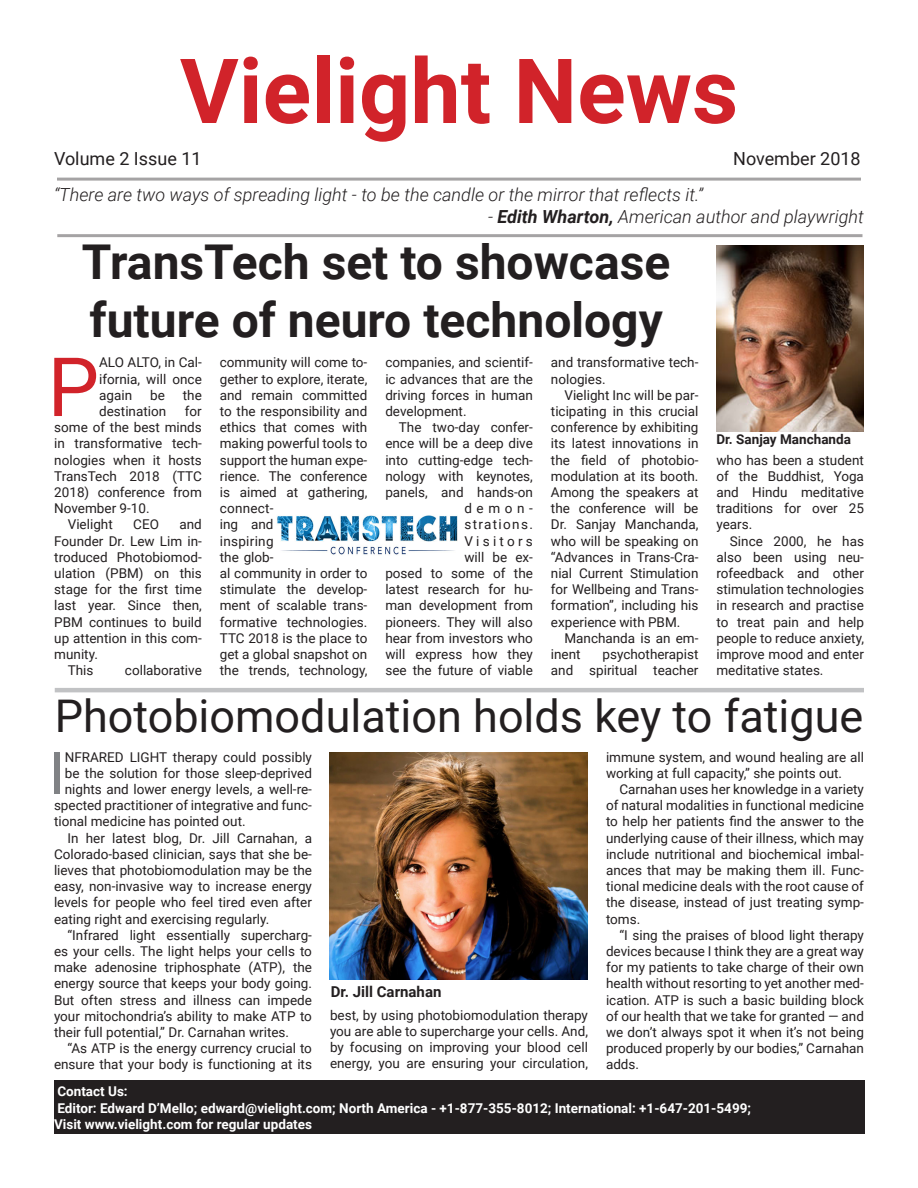
<style>
.page{position:relative;width:918px;height:1188px;background:#fff}
.page>*{position:absolute;margin:0;border:0;box-sizing:border-box;transform-origin:0 0}
.t1{font:700 90px "Roboto";color:#d1232a}
.t2{font:81.9px "Roboto";color:#d1232a}
.t3{font:59.1px "Roboto";color:#808285}
.t4{font:700 48px/57.6px "Roboto";color:#231f20}
.t5{font:45px "Roboto";color:#231f20}
.t6{font:italic 300 18px "Roboto";color:#231f20}
.t7{font:18px "Roboto";color:#231f20}
.t8{font:700 15px "Roboto";color:#231f20}
.t9{font:13.5px/16.2px "Roboto";color:#231f20;text-align:justify}
.t10{font:700 13.5px "Roboto";color:#fff}
.t11{font:700 13.5px "Roboto";color:#231f20}
.s1{font-weight:700}
</style>
<div class="page">
<hr style="left:57px;top:178px;width:804px;height:3px;background:#231f20">
<hr style="left:57px;top:234px;width:805px;height:3px;background:#231f20">
<div style="left:54px;top:1080px;width:810px;height:54px;background:#231f20"></div>
<hr style="left:55px;top:688px;width:809px;height:4px;background:#c1c2c4">
<img style="left:329px;top:753px;width:259px;height:226px">
<img style="left:716px;top:246px;width:148px;height:186px">
<img style="left:277px;top:515px;width:181px;height:40px">
<p class="t1" style="left:180px;top:28px;width:560px">Vielight News</p>
<p class="t7" style="left:54px;top:146px;width:149px">Volume 2 Issue 11</p>
<p class="t7" style="left:733px;top:146px;width:129px">November 2018</p>
<p class="t6" style="left:54px;top:182px;width:651px">“There are two ways of spreading light - to be the candle or the mirror that reflects it.”</p>
<p class="t6" style="left:488px;top:204px;width:377px">- <span class="s1">Edith Wharton,</span> American author and playwright</p>
<p class="t4" style="left:82px;top:231px;width:590px">TransTech set to showcase future of neuro technology</p>
<p class="t2" style="left:48px;top:330px;width:53px">P</p>
<p class="t9" style="left:99px;top:354px;width:104px">ALO ALTO, in Cal&shy;ifornia, will once again</p>
<p class="t9" style="left:150px;top:386px;width:16px">be</p>
<p class="t9" style="left:183px;top:386px;width:21px">the</p>
<p class="t9" style="left:99px;top:403px;width:69px">destination</p>
<p class="t9" style="left:54px;top:403px;width:149px;text-indent:131px">for some of the best minds in transformative tech&shy;nologies when it hosts TransTech 2018 (TTC 2018) conference from November 9-10.</p>
<p class="t9" style="left:68px;top:516px;width:47px">Vielight</p>
<p class="t9" style="left:133px;top:516px;width:27px">CEO</p>
<p class="t9" style="left:54px;top:516px;width:149px;text-indent:125px">and Founder Dr. Lew Lim in&shy;troduced Photobiomod&shy;ulation (PBM) on this stage for the first time last year. Since then, PBM continues to build up attention in this com&shy;munity.</p>
<p class="t9" style="left:68px;top:662px;width:27px">This</p>
<p class="t9" style="left:125px;top:662px;width:78px">collaborative</p>
<p class="t9" style="left:220px;top:354px;width:149px;text-align:left">community will come to&shy;gether to explore, iterate, and remain committed to the responsibility and ethics that comes with making powerful tools to support the human expe&shy;rience. The conference is aimed at gathering, connect-<br>ing and<br>inspiring<br>the glob-<br>al community in order to stimulate the develop&shy;ment of scalable trans&shy;formative technologies.<br>TTC 2018 is the place to get a global snapshot on the trends, technology,</p>
<p class="t9" style="left:385px;top:354px;width:149px">companies, and scientif&shy;ic advances that are the driving forces in human development.</p>
<p class="t9" style="left:385px;top:419px;width:149px;text-align:right">The two-day confer&shy;ence will be a deep dive into cutting-edge tech&shy;nology with keynotes, panels, and hands-on demon-<br>strations.<br>Visitors<br>will be ex-<br>posed to some of the latest research for hu&shy;man development from pioneers. They will also hear from investors who will express how they see the future of viable</p>
<p class="t9" style="left:551px;top:354px;width:149px">and transformative tech&shy;nologies.</p>
<p class="t9" style="left:551px;top:386px;width:149px;text-indent:14px">Vielight Inc will be par&shy;ticipating in this crucial conference by exhibiting its latest innovations in the field of photobio&shy;modulation at its booth.<br>Among the speakers at the conference will be Dr. Sanjay Manchanda, who will be speaking on “Advances in Trans-Cra&shy;nial Current Stimulation for Wellbeing and Trans&shy;formation”, including his experience with PBM.</p>
<p class="t9" style="left:551px;top:629px;width:149px;text-indent:14px">Manchanda is an em&shy;inent</p>
<p class="t9" style="left:551px;top:646px;width:149px;text-align:right">psychotherapist<br>and spiritual teacher</p>
<p class="t11" style="left:716px;top:430px;width:136px">Dr. Sanjay Manchanda</p>
<p class="t9" style="left:716px;top:451px;width:149px">who has been a student of the Buddhist, Yoga and Hindu meditative traditions for over 25 years.</p>
<p class="t9" style="left:716px;top:532px;width:149px;text-indent:14px">Since 2000, he has also been using neu&shy;rofeedback and other stimulation technologies in research and practise to treat pain and help people to reduce anxiety, improve mood and enter meditative states.</p>
<p class="t5" style="left:55px;top:684px;width:810px">Photobiomodulation holds key to fatigue</p>
<p class="t3" style="left:49px;top:732px;width:18px">I</p>
<p class="t9" style="left:65px;top:748px;width:249px">NFRARED LIGHT therapy could possibly</p>
<p class="t9" style="left:65px;top:764px;width:249px">be the solution for those sleep-deprived</p>
<p class="t9" style="left:65px;top:781px;width:249px">nights and lower energy levels, a well-re-</p>
<p class="t9" style="left:54px;top:797px;width:260px">spected practitioner of integrative and func-</p>
<p class="t9" style="left:54px;top:813px;width:193px">tional medicine has pointed out.</p>
<p class="t9" style="left:54px;top:829px;width:260px;text-indent:14px">In her latest blog, Dr. Jill Carnahan, a Colorado-based clinician, says that she be&shy;lieves that photobiomodulation may be the easy, non-invasive way to increase energy levels for people who feel tired even after eating right and exercising regularly.</p>
<p class="t9" style="left:54px;top:926px;width:260px;text-indent:14px">“Infrared light essentially supercharg&shy;es your cells. The light helps your cells to make adenosine triphosphate (ATP), the energy source that keeps your body going.<br>But often stress and illness can impede your mitochondria’s ability to make ATP to their full potential,” Dr. Carnahan writes.</p>
<p class="t9" style="left:54px;top:1040px;width:260px;text-align:right">“As ATP is the energy currency crucial to ensure that your body is functioning at its</p>
<p class="t8" style="left:331px;top:981px;width:112px">Dr. Jill Carnahan</p>
<p class="t9" style="left:330px;top:1006px;width:260px">best, by using photobiomodulation therapy you are able to supercharge your cells. And, by focusing on improving your blood cell energy, you are ensuring your circulation,</p>
<p class="t9" style="left:606px;top:748px;width:260px">immune system, and wound healing are all working at full capacity,” she points out.</p>
<p class="t9" style="left:606px;top:781px;width:260px;text-indent:14px">Carnahan uses her knowledge in a variety of natural modalities in functional medicine to help her patients find the answer to the underlying cause of their illness, which may include nutritional and biochemical imbal&shy;ances that may be making them ill. Func&shy;tional medicine deals with the root cause of the disease, instead of just treating symp&shy;toms.</p>
<p class="t9" style="left:606px;top:926px;width:260px;text-indent:14px">“I sing the praises of blood light therapy devices because I think they are a great way for my patients to take charge of their own health without resorting to yet another med&shy;ication. ATP is such a basic building block of our health that we take for granted — and we don’t always spot it when it’s not being produced properly by our bodies,” Carnahan adds.</p>
<p class="t10" style="left:57px;top:1082px;width:72px">Contact Us:</p>
<p class="t10" style="left:57px;top:1098px;width:695px">Editor: Edward D’Mello; edward@vielight.com; North America - +1-877-355-8012; International: +1-647-201-5499;</p>
<p class="t10" style="left:54px;top:1114px;width:260px">Visit www.vielight.com for regular updates</p>
</div>
